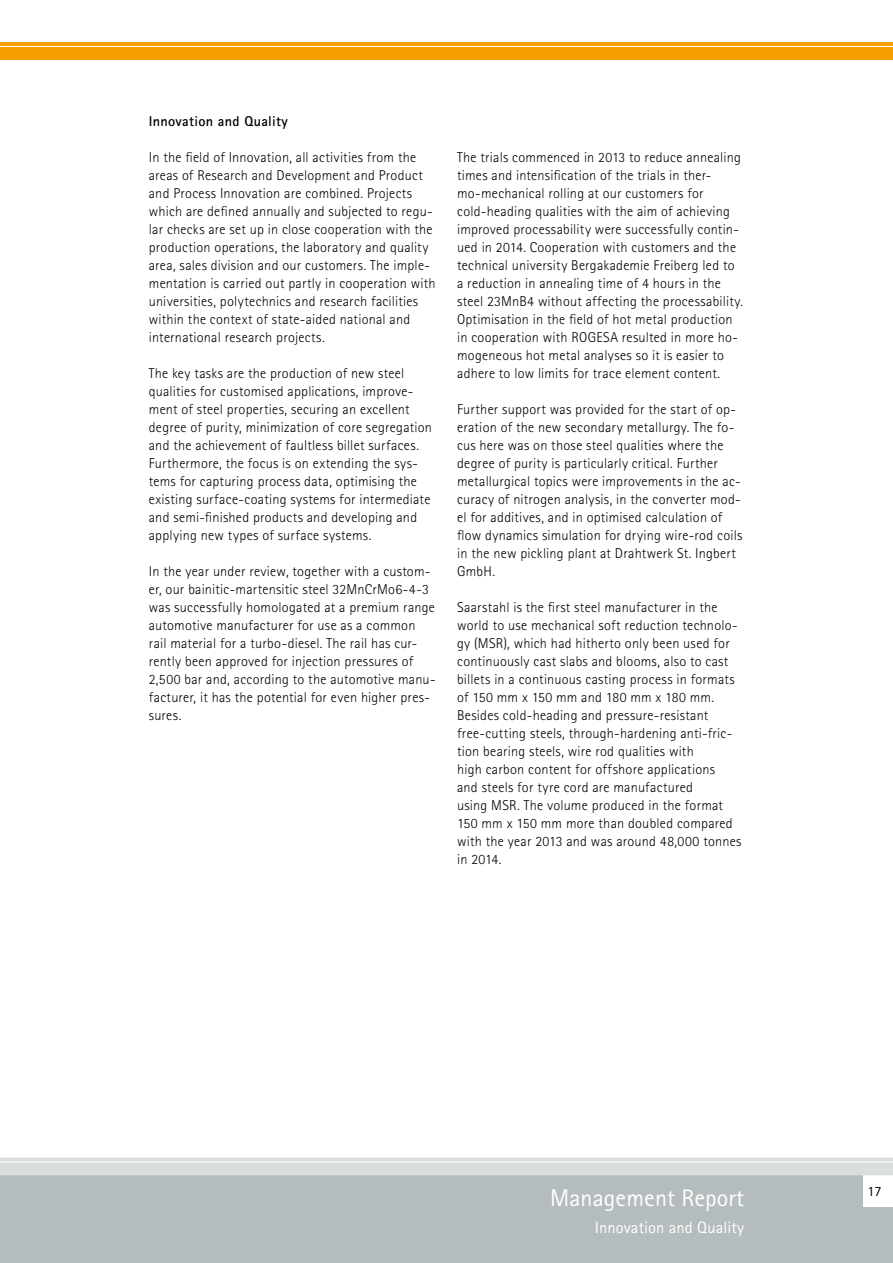
<style>
.page{position:relative;width:893px;height:1263px;background:#fff}
.page>*{position:absolute;margin:0;border:0;box-sizing:border-box;transform-origin:0 0}
.t1{font:24px "Agfa Rotis Sans Serif";letter-spacing:.005em;color:#fff}
.t2{font:16.5px "Agfa Rotis Sans Serif";letter-spacing:.005em;color:#fff}
.t3{font:300 14.25px/18px "Agfa Rotis Sans Serif";letter-spacing:.015em;color:#000}
.t4{font:700 14.25px "Agfa Rotis Sans Serif";letter-spacing:.02em;color:#000}
.t5{font:14.25px "Agfa Rotis Sans Serif";color:#000}
</style>
<div class="page">
<div style="left:0;top:1173px;width:893px;height:90px;background:#b5bcbd"></div>
<div style="left:863px;top:1175px;width:30px;height:31px;background:#fff"></div>
<svg style="left:0;top:1158px;width:893px;height:17px;background:#dce0e0"></svg>
<div style="left:0;top:47px;width:893px;height:13px;background:#f49e00"></div>
<hr style="left:0;top:42px;width:893px;height:4px;background:#f49e00">
<p class="t4" style="left:149px;top:112px;width:140px">Innovation and Quality</p>
<p class="t3" style="left:149px;top:148px;width:288px">In the field of Innovation, all activities from the areas of Research and Development and Product and Process Innovation are combined. Projects which are defined annually and subjected to regu&shy;lar checks are set up in close cooperation with the production operations, the laboratory and quality area, sales division and our customers. The imple&shy;mentation is carried out partly in cooperation with universities, polytechnics and research facilities within the context of state-aided national and international research projects.</p>
<p class="t3" style="left:149px;top:364px;width:285px">The key tasks are the production of new steel qualities for customised applications, improve&shy;ment of steel properties, securing an excellent degree of purity, minimization of core segregation and the achievement of faultless billet surfaces.<br>Furthermore, the focus is on extending the sys&shy;tems for capturing process data, optimising the existing surface-coating systems for intermediate and semi-finished products and developing and applying new types of surface systems.</p>
<p class="t3" style="left:149px;top:562px;width:288px">In the year under review, together with a custom&shy;er, our bainitic-martensitic steel 32MnCrMo6-4-3 was successfully homologated at a premium range automotive manufacturer for use as a common rail material for a turbo-diesel. The rail has cur&shy;rently been approved for injection pressures of 2,500 bar and, according to the automotive manu&shy;facturer, it has the potential for even higher pres&shy;sures.</p>
<p class="t3" style="left:457px;top:148px;width:288px">The trials commenced in 2013 to reduce annealing times and intensification of the trials in ther&shy;mo-mechanical rolling at our customers for cold-heading qualities with the aim of achieving improved processability were successfully contin&shy;ued in 2014. Cooperation with customers and the technical university Bergakademie Freiberg led to a reduction in annealing time of 4 hours in the steel 23MnB4 without affecting the processability.<br>Optimisation in the field of hot metal production in cooperation with ROGESA resulted in more ho&shy;mogeneous hot metal analyses so it is easier to adhere to low limits for trace element content.</p>
<p class="t3" style="left:457px;top:400px;width:287px">Further support was provided for the start of op&shy;eration of the new secondary metallurgy. The fo&shy;cus here was on those steel qualities where the degree of purity is particularly critical. Further metallurgical topics were improvements in the ac&shy;curacy of nitrogen analysis, in the converter mod&shy;el for additives, and in optimised calculation of flow dynamics simulation for drying wire-rod coils in the new pickling plant at Drahtwerk St. Ingbert GmbH.</p>
<p class="t3" style="left:457px;top:598px;width:286px">Saarstahl is the first steel manufacturer in the world to use mechanical soft reduction technolo&shy;gy (MSR), which had hitherto only been used for continuously cast slabs and blooms, also to cast billets in a continuous casting process in formats of 150 mm x 150 mm and 180 mm x 180 mm.<br>Besides cold-heading and pressure-resistant free-cutting steels, through-hardening anti-fric&shy;tion bearing steels, wire rod qualities with<br>high carbon content for offshore applications<br>and steels for tyre cord are manufactured<br>using MSR. The volume produced in the format 150 mm x 150 mm more than doubled compared with the year 2013 and was around 48,000 tonnes in 2014.</p>
<h1 class="t1" style="left:550px;top:1183px;width:195px">Management Report</h1>
<p class="t2" style="left:595px;top:1217px;width:151px">Innovation and Quality</p>
<p class="t5" style="left:867px;top:1182px;width:16px">17</p>
</div>
